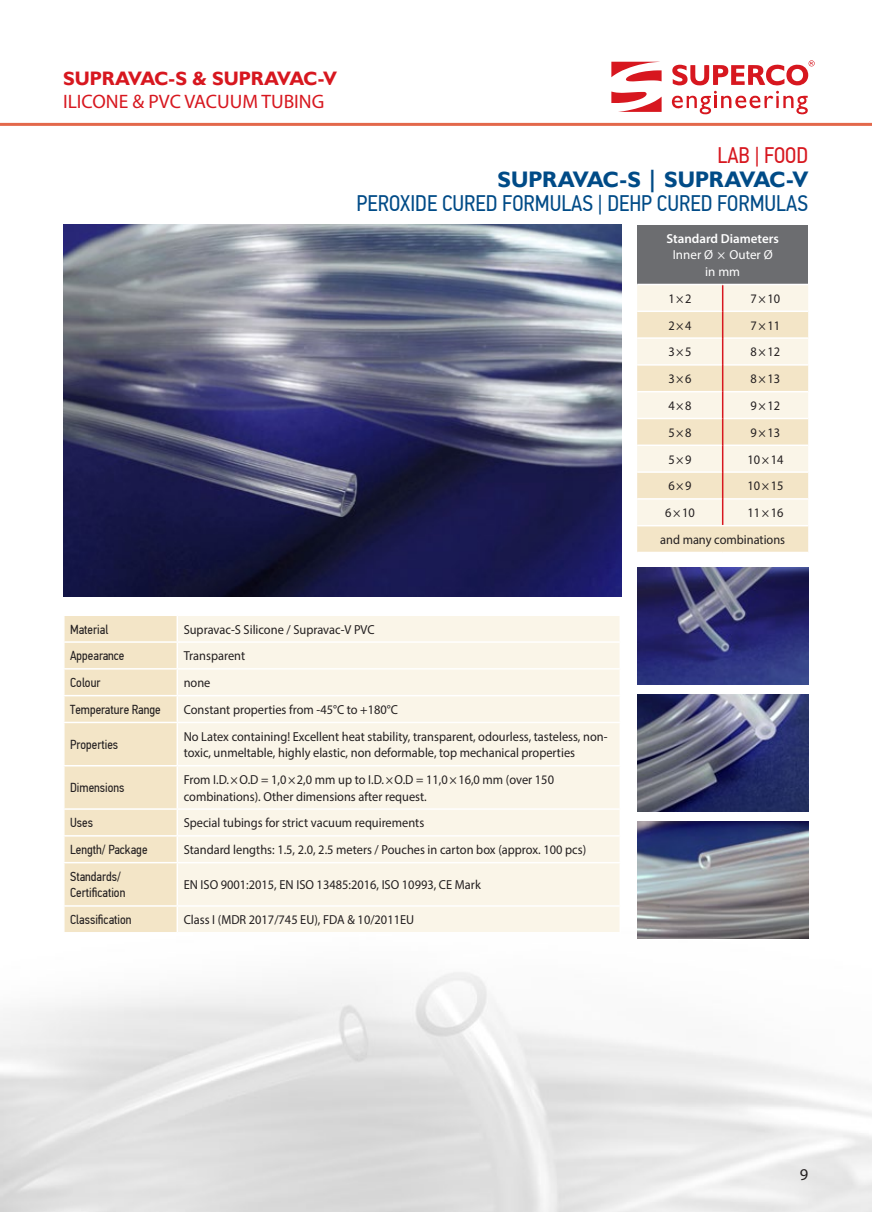
<style>
.page{position:relative;width:872px;height:1212px;background:#fff}
.page>*{position:absolute;margin:0;border:0;box-sizing:border-box;transform-origin:0 0}
.cat_title{font:22.5px "PF Din Text Cond Pro";color:#004b87}
.cat_title-2{font:700 22.5px "Gill Sans TT";letter-spacing:-.015em;color:#004b87}
.cat_title-3{font:22.5px "PF Din Text Cond Pro";color:#d7171f}
.t1{font:19.5px "Myriad Pro";color:#d7171f}
.t2{font:700 19.5px "Gill Sans TT";letter-spacing:-.015em;color:#d7171f}
.t3{font:16.5px "Myriad Pro";color:#231f20}
.table_text{font:13.05px/16.5px "Myriad Pro";color:#231f20;scale:.95 1}
.table_heading{font:13.05px/16.5px "PF Din Text Cond Pro";color:#231f20}
.t4{font:600 13.05px "Myriad Pro";color:#fff}
.t5{font:13.05px "Myriad Pro";color:#fff}
</style>
<div class="page">
<img style="left:0;top:882px;width:872px;height:330px">
<img style="left:637px;top:567px;width:171px;height:117px">
<img style="left:637px;top:694px;width:171px;height:117px">
<img style="left:637px;top:821px;width:171px;height:117px">
<img style="left:64px;top:225px;width:557px;height:371px">
<div style="left:637px;top:225px;width:171px;height:59px;background:#6c6d70"></div>
<svg style="left:637px;top:284px;width:171px;height:268px;background:#f6ecd8"></svg>
<div style="left:178px;top:616px;width:441px;height:316px;background:#faf5e8"></div>
<hr style="left:177px;top:641px;width:444px;height:2px;background:#fff">
<hr style="left:177px;top:668px;width:444px;height:2px;background:#fff">
<hr style="left:177px;top:695px;width:444px;height:1px;background:#fff">
<hr style="left:177px;top:722px;width:444px;height:1px;background:#fff">
<hr style="left:177px;top:765px;width:444px;height:1px;background:#fff">
<hr style="left:177px;top:808px;width:444px;height:2px;background:#fff">
<hr style="left:177px;top:835px;width:444px;height:1px;background:#fff">
<hr style="left:63px;top:863px;width:2px;height:42px;background:#fff">
<hr style="left:177px;top:862px;width:444px;height:1px;background:#fff">
<hr style="left:619px;top:863px;width:2px;height:42px;background:#fff">
<hr style="left:63px;top:905px;width:114px;height:2px;background:#fff">
<hr style="left:63px;top:907px;width:2px;height:25px;background:#fff">
<hr style="left:177px;top:905px;width:444px;height:2px;background:#fff">
<svg style="left:64px;top:616px;width:114px;height:316px;background:#f3e6ca"></svg>
<hr style="left:619px;top:907px;width:2px;height:25px;background:#fff">
<hr style="left:63px;top:932px;width:114px;height:1px;background:#fff">
<hr style="left:177px;top:932px;width:444px;height:1px;background:#fff">
<svg style="left:611px;top:62px;width:50px;height:19px"></svg>
<svg style="left:611px;top:92px;width:50px;height:20px"></svg>
<svg style="left:671px;top:60px;width:143px;height:54px"></svg>
<hr style="left:0;top:123px;width:872px;height:3px;background:#e3684b">
<p class="t2" style="left:63px;top:67px;width:275px">SUPRAVAC-S &amp; SUPRAVAC-V</p>
<p class="t1" style="left:63px;top:90px;width:263px">ILICONE &amp; PVC VACUUM TUBING</p>
<p class="cat_title-3" style="left:717px;top:142px;width:92px">LAB | FOOD</p>
<p class="cat_title-2" style="left:497px;top:166px;width:312px">SUPRAVAC-S | SUPRAVAC-V</p>
<p class="cat_title" style="left:356px;top:190px;width:453px">PEROXIDE CURED FORMULAS | DEHP CURED FORMULAS</p>
<p class="t4" style="left:666px;top:230px;width:114px">Standard Diameters</p>
<p class="t5" style="left:672px;top:247px;width:101px">Inner Ø × Outer Ø</p>
<p class="t5" style="left:705px;top:264px;width:36px">in mm</p>
<p class="table_text" style="left:668px;top:290px;width:26px">1×2</p>
<p class="table_text" style="left:750px;top:290px;width:33px">7×10</p>
<p class="table_text" style="left:668px;top:317px;width:26px">2×4</p>
<p class="table_text" style="left:750px;top:317px;width:33px">7×11</p>
<p class="table_text" style="left:668px;top:344px;width:26px">3×5</p>
<p class="table_text" style="left:750px;top:344px;width:33px">8×12</p>
<p class="table_text" style="left:668px;top:370px;width:26px">3×6</p>
<p class="table_text" style="left:750px;top:370px;width:33px">8×13</p>
<p class="table_text" style="left:668px;top:397px;width:26px">4×8</p>
<p class="table_text" style="left:750px;top:397px;width:33px">9×12</p>
<p class="table_text" style="left:668px;top:424px;width:26px">5×8</p>
<p class="table_text" style="left:750px;top:424px;width:33px">9×13</p>
<p class="table_text" style="left:668px;top:451px;width:26px">5×9</p>
<p class="table_text" style="left:747px;top:451px;width:39px">10×14</p>
<p class="table_text" style="left:668px;top:477px;width:26px">6×9</p>
<p class="table_text" style="left:747px;top:477px;width:39px">10×15</p>
<p class="table_text" style="left:665px;top:504px;width:33px">6×10</p>
<p class="table_text" style="left:747px;top:504px;width:39px">11×16</p>
<p class="table_text" style="left:660px;top:531px;width:133px">and many combinations</p>
<p class="table_heading" style="left:70px;top:621px;width:40px">Material</p>
<p class="table_text" style="left:184px;top:621px;width:202px">Supravac-S Silicone / Supravac-V PVC</p>
<p class="table_heading" style="left:70px;top:648px;width:56px">Appearance</p>
<p class="table_text" style="left:184px;top:647px;width:66px">Transparent</p>
<p class="table_heading" style="left:70px;top:674px;width:32px">Colour</p>
<p class="table_text" style="left:184px;top:674px;width:30px">none</p>
<p class="table_heading" style="left:70px;top:701px;width:92px">Temperature Range</p>
<p class="table_text" style="left:184px;top:701px;width:227px">Constant properties from -45°C to +180°C</p>
<p class="table_heading" style="left:70px;top:736px;width:50px">Properties</p>
<p class="table_text" style="left:184px;top:728px;width:447px">No Latex containing! Excellent heat stability, transparent, odourless, tasteless, non&shy;toxic, unmeltable, highly elastic, non deformable, top mechanical properties</p>
<p class="table_heading" style="left:70px;top:779px;width:56px">Dimensions</p>
<p class="table_text" style="left:184px;top:771px;width:391px">From I.D.×O.D = 1,0×2,0 mm up to I.D.×O.D = 11,0×16,0 mm (over 150 combinations). Other dimensions after request.</p>
<p class="table_heading" style="left:70px;top:815px;width:24px">Uses</p>
<p class="table_text" style="left:184px;top:814px;width:255px">Special tubings for strict vacuum requirements</p>
<p class="table_heading" style="left:70px;top:841px;width:79px">Length/ Package</p>
<p class="table_text" style="left:184px;top:841px;width:425px">Standard lengths: 1.5, 2.0, 2.5 meters / Pouches in carton box (approx. 100 pcs)</p>
<p class="table_heading" style="left:70px;top:868px;width:57px">Standards/<br>Certification</p>
<p class="table_text" style="left:184px;top:876px;width:314px">ΕΝ ISO 9001:2015, EN ISO 13485:2016, ISO 10993, CE Mark</p>
<p class="table_heading" style="left:70px;top:911px;width:63px">Classification</p>
<p class="table_text" style="left:184px;top:911px;width:244px">Class Ι (MDR 2017/745 EU), FDA &amp; 10/2011EU</p>
<p class="t3" style="left:799px;top:1165px;width:10px">9</p>
</div>
